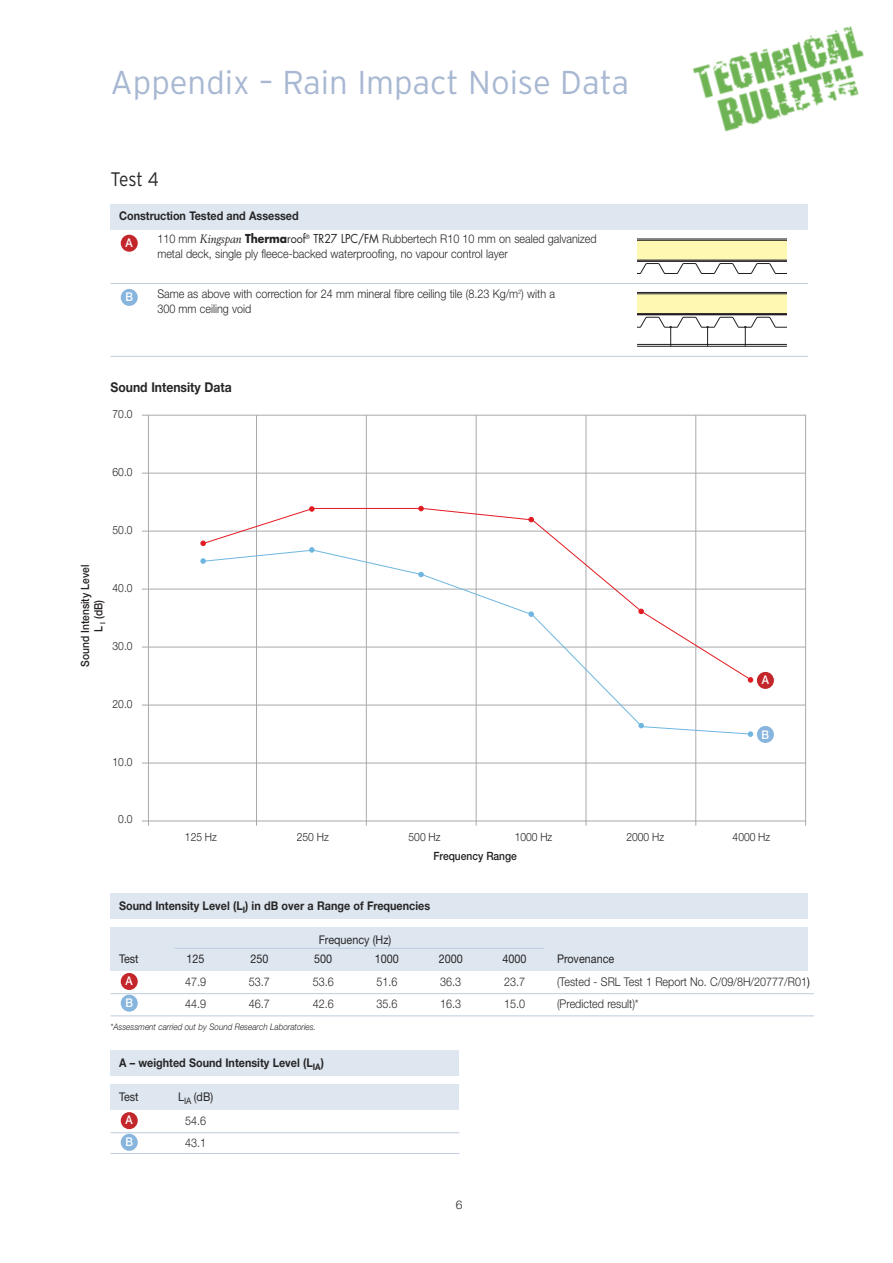
<style>
.page{position:relative;width:893px;height:1263px;background:#fff}
.page>*{position:absolute;margin:0;border:0;box-sizing:border-box;transform-origin:0 0}
.t1{font:300 33px "Interstate";color:#a8b8d2}
.t2{font:300 19.5px "Interstate";color:#272627;scale:.9 1}
.t3{font:700 13.5px "Helvetica Neue";color:#272627;scale:.9 1}
.t4{font:300 12px/22.8px "Helvetica Neue";color:#272627;scale:.9 1}
.t5{font:700 12px "Helvetica Neue";color:#272627;scale:.9 1}
.t6{font:12px "Helvetica Neue";color:#272627;scale:.9 1}
.t7{font:500 12px/21.8px "Helvetica Neue";color:#fff;scale:.9 1}
.t8{font:300 12px "Helvetica Neue";color:#272627}
.t9{font:300 11.4px "Helvetica Neue";color:#231f20;scale:.9 1}
.t10{font:500 11.4px/13.5px "Helvetica Neue";color:#231f20;text-align:center;scale:.9 1}
.t11{font:italic 300 9px "Helvetica Neue";color:#272627;scale:.9 1}
.s1{font-weight:700}
.s2{font-family:"Berling";font-weight:400;font-style:italic}
.s3{font-family:"Futura";font-weight:700}
.s4{font-family:"Futura";font-weight:400}
.s5{font-weight:400}
</style>
<div class="page">
<img style="left:692px;top:26px;width:172px;height:106px">
<svg style="left:142px;top:414px;width:664px;height:412px"></svg>
<svg style="left:203px;top:508px;width:550px;height:169px"></svg>
<svg style="left:203px;top:549px;width:549px;height:186px"></svg>
<svg style="left:201px;top:541px;width:5px;height:5px"></svg>
<svg style="left:201px;top:558px;width:5px;height:6px"></svg>
<svg style="left:309px;top:506px;width:5px;height:6px"></svg>
<svg style="left:309px;top:547px;width:5px;height:5px"></svg>
<svg style="left:418px;top:506px;width:6px;height:5px"></svg>
<svg style="left:418px;top:572px;width:6px;height:5px"></svg>
<svg style="left:529px;top:517px;width:5px;height:5px"></svg>
<svg style="left:529px;top:611px;width:5px;height:6px"></svg>
<svg style="left:638px;top:609px;width:6px;height:5px"></svg>
<svg style="left:638px;top:723px;width:6px;height:5px"></svg>
<svg style="left:748px;top:677px;width:5px;height:5px"></svg>
<svg style="left:748px;top:731px;width:5px;height:6px"></svg>
<div style="left:757px;top:672px;width:17px;height:17px;background:#c3262b;border-radius:50%"></div>
<div style="left:757px;top:726px;width:17px;height:17px;background:#87b5dd;border-radius:50%"></div>
<div style="left:111px;top:204px;width:697px;height:26px;background:#dee6ef"></div>
<hr style="left:111px;top:283px;width:697px;height:1px;background:#bdccdf">
<hr style="left:111px;top:356px;width:697px;height:1px;background:#bdccdf">
<hr style="left:638px;top:238px;width:149px;height:1px;background:#231f20">
<svg style="left:638px;top:240px;width:149px;height:34px"></svg>
<hr style="left:638px;top:261px;width:149px;height:1px;background:#231f20">
<hr style="left:638px;top:292px;width:149px;height:1px;background:#231f20">
<svg style="left:638px;top:293px;width:149px;height:54px"></svg>
<hr style="left:638px;top:314px;width:149px;height:1px;background:#231f20">
<div style="left:121px;top:235px;width:17px;height:17px;background:#c3262b;border-radius:50%"></div>
<div style="left:121px;top:289px;width:17px;height:17px;background:#87b5dd;border-radius:50%"></div>
<div style="left:111px;top:927px;width:697px;height:43px;background:#dee6ef"></div>
<div style="left:121px;top:973px;width:17px;height:17px;background:#c3262b;border-radius:50%"></div>
<div style="left:121px;top:995px;width:17px;height:17px;background:#87b5dd;border-radius:50%"></div>
<div style="left:111px;top:893px;width:697px;height:25px;background:#dee6ef"></div>
<hr style="left:174px;top:948px;width:370px;height:1px;background:#bdccdf">
<div style="left:111px;top:1084px;width:348px;height:26px;background:#dee6ef"></div>
<div style="left:121px;top:1112px;width:17px;height:17px;background:#c3262b;border-radius:50%"></div>
<div style="left:121px;top:1134px;width:17px;height:17px;background:#87b5dd;border-radius:50%"></div>
<div style="left:111px;top:1050px;width:348px;height:26px;background:#dee6ef"></div>
<hr style="left:111px;top:993px;width:703px;height:1px;background:#bdccdf">
<hr style="left:111px;top:1015px;width:703px;height:1px;background:#bdccdf">
<hr style="left:111px;top:1132px;width:348px;height:1px;background:#bdccdf">
<hr style="left:111px;top:1153px;width:348px;height:1px;background:#bdccdf">
<h1 class="t1" style="left:111px;top:64px;width:520px">Appendix – Rain Impact Noise Data</h1>
<h2 class="t2" style="left:111px;top:168px;width:55px">Test 4</h2>
<p class="t4" style="left:157px;top:205px;width:490px;line-height:23.5px;text-indent:-38px"><span class="s1">Construction Tested and Assessed<br></span>110 mm <span class="s2">Kingspan</span> <span class="s3">Therma</span><span class="s4">roof</span><sup>®</sup> <span class="s4">TR27 LPC/FM</span> Rubbertech R10 10 mm on sealed galvanized</p>
<p class="t4" style="left:157px;top:244px;width:391px">metal deck, single ply fleece-backed waterproofing, no vapour control layer</p>
<p class="t4" style="left:157px;top:288px;width:443px;line-height:15px">Same as above with correction for 24 mm mineral fibre ceiling tile (8.23 Kg/m<sup>2</sup>) with a<br>300 mm ceiling void</p>
<p class="t7" style="left:126px;top:232px;width:10px">A</p>
<p class="t7" style="left:125px;top:286px;width:10px">B</p>
<p class="t3" style="left:111px;top:383px;width:136px">Sound Intensity Data</p>
<p class="t9" style="left:113px;top:410px;width:24px">70.0</p>
<p class="t9" style="left:113px;top:468px;width:24px">60.0</p>
<p class="t9" style="left:113px;top:526px;width:24px">50.0</p>
<p class="t10" style="left:78px;top:667px;width:115px;rotate:-90deg">Sound Intensity Level<br>L <sub>I</sub> (dB)</p>
<p class="t9" style="left:113px;top:584px;width:24px">40.0</p>
<p class="t9" style="left:113px;top:642px;width:24px">30.0</p>
<p class="t9" style="left:113px;top:699px;width:24px">20.0</p>
<p class="t9" style="left:113px;top:757px;width:24px">10.0</p>
<p class="t9" style="left:118px;top:815px;width:17px">0.0</p>
<p class="t7" style="left:762px;top:669px;width:10px">A</p>
<p class="t7" style="left:762px;top:724px;width:10px">B</p>
<p class="t9" style="left:185px;top:832px;width:37px">125 Hz</p>
<p class="t9" style="left:297px;top:832px;width:37px">250 Hz</p>
<p class="t9" style="left:409px;top:832px;width:37px">500 Hz</p>
<p class="t9" style="left:515px;top:832px;width:43px">1000 Hz</p>
<p class="t9" style="left:626px;top:832px;width:43px">2000 Hz</p>
<p class="t9" style="left:733px;top:832px;width:43px">4000 Hz</p>
<p class="t10" style="left:433px;top:850px;width:94px">Frequency Range</p>
<p class="t5" style="left:119px;top:901px;width:347px">Sound Intensity Level (L<sub>I</sub>) in dB over a Range of Frequencies</p>
<p class="t6" style="left:319px;top:935px;width:82px">Frequency (Hz)</p>
<p class="t6" style="left:119px;top:955px;width:23px">Test</p>
<p class="t6" style="left:187px;top:955px;width:22px">125</p>
<p class="t6" style="left:250px;top:955px;width:22px">250</p>
<p class="t6" style="left:314px;top:955px;width:22px">500</p>
<p class="t6" style="left:375px;top:955px;width:28px">1000</p>
<p class="t6" style="left:439px;top:955px;width:28px">2000</p>
<p class="t6" style="left:502px;top:955px;width:28px">4000</p>
<p class="t6" style="left:557px;top:955px;width:65px">Provenance</p>
<p class="t4" style="left:185px;top:971px;width:25px">47.9</p>
<p class="t4" style="left:249px;top:971px;width:25px">53.7</p>
<p class="t4" style="left:313px;top:971px;width:25px">53.6</p>
<p class="t4" style="left:376px;top:971px;width:25px">51.6</p>
<p class="t4" style="left:440px;top:971px;width:25px">36.3</p>
<p class="t4" style="left:504px;top:971px;width:25px">23.7</p>
<p class="t4" style="left:557px;top:971px;width:282px">(Tested - SRL Test 1 Report No. C/09/8H/20777/R01<span class="s5">)</span></p>
<p class="t4" style="left:185px;top:993px;width:25px">44.9</p>
<p class="t4" style="left:249px;top:993px;width:25px">46.7</p>
<p class="t4" style="left:313px;top:993px;width:25px">42.6</p>
<p class="t4" style="left:376px;top:993px;width:25px">35.6</p>
<p class="t4" style="left:440px;top:993px;width:25px">16.3</p>
<p class="t4" style="left:504px;top:993px;width:25px">15.0</p>
<p class="t4" style="left:557px;top:993px;width:92px">(Predicted result)*</p>
<p class="t11" style="left:111px;top:1024px;width:230px">*Assessment carried out by Sound Research Laboratories.</p>
<p class="t7" style="left:125px;top:970px;width:10px">A<br>B</p>
<p class="t5" style="left:119px;top:1059px;width:229px">A – weighted Sound Intensity Level (L<sub>IA</sub>)</p>
<p class="t6" style="left:119px;top:1093px;width:23px">Test</p>
<p class="t4" style="left:178px;top:1087px;width:41px;text-align:center"><span class="s5">L</span><sub>IA</sub> <span class="s5">(dB)<br></span>54.6<br>43.1</p>
<p class="t7" style="left:125px;top:1109px;width:10px">A<br>B</p>
<p class="t8" style="left:456px;top:1201px;width:8px">6</p>
</div>
